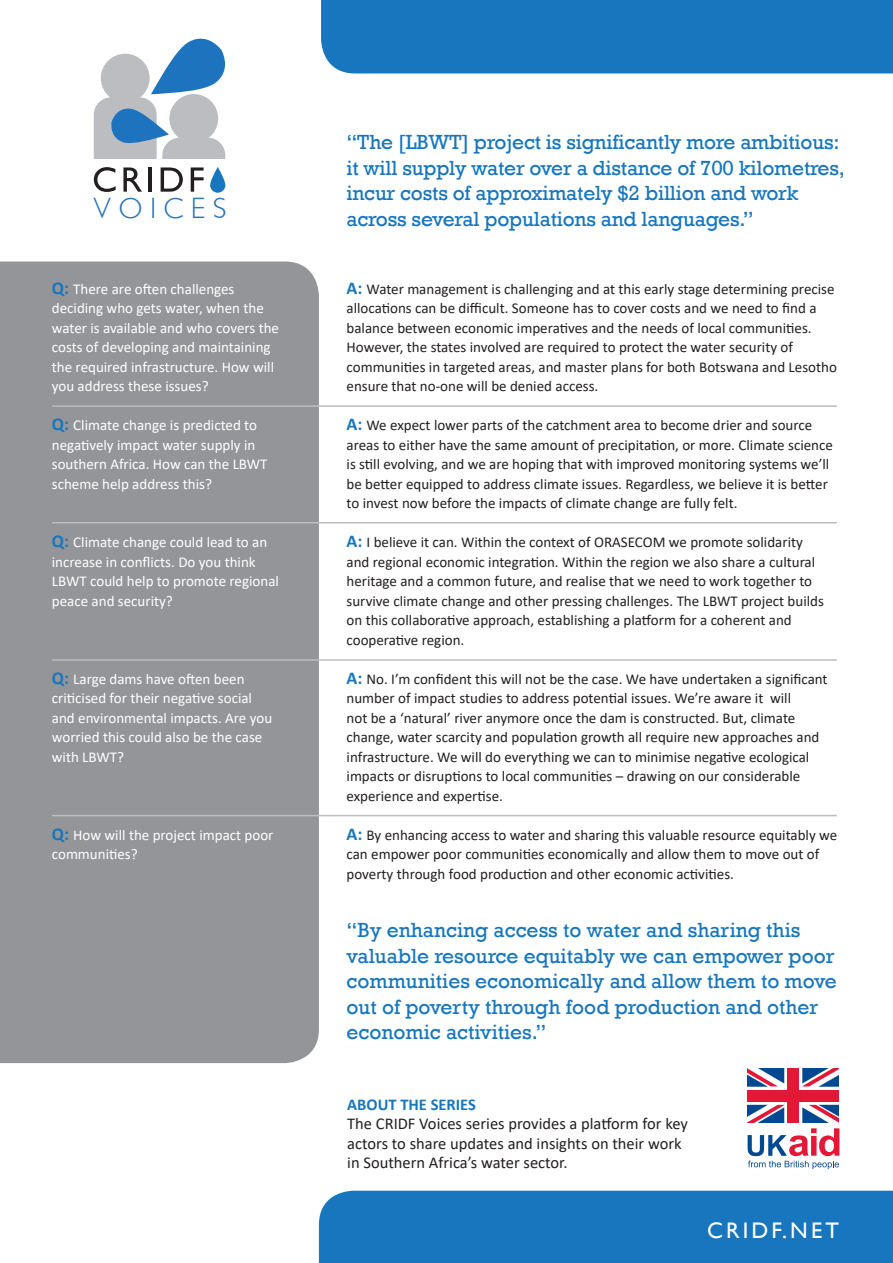
<style>
.page{position:relative;width:893px;height:1263px;background:#fff}
.page>*{position:absolute;margin:0;border:0;box-sizing:border-box;transform-origin:0 0}
.t1{font:300 29.4px "Gill Sans";letter-spacing:.25em;color:#2b75ba}
.t2{font:22.5px "Gill Sans";letter-spacing:.14em;color:#fff}
.t3{font:21px/25.5px "Rockwell";letter-spacing:-.01em;color:#1776bd}
.t4{font:16.5px/19.5px "Calibri";color:#231f20}
.t5{font:700 16.5px "Calibri";color:#1776bd}
.t6{font:15px/19.5px "Calibri";color:#231f20}
.t7{font:15px/19.5px "Calibri";color:#fff}
.s1{font-weight:700;font-size:18px;color:#1776bd}
</style>
<div class="page">
<div style="left:321px;top:0;width:572px;height:73px;background:#1776bd"></div>
<div style="left:319px;top:1191px;width:574px;height:72px;background:#1776bd"></div>
<div style="left:0;top:261px;width:319px;height:802px;background:#939598"></div>
<hr style="left:52px;top:405px;width:785px;height:2px;background:#bcbdc0">
<hr style="left:52px;top:522px;width:785px;height:1px;background:#bcbdc0">
<hr style="left:52px;top:659px;width:785px;height:2px;background:#bcbdc0">
<hr style="left:52px;top:815px;width:785px;height:1px;background:#bcbdc0">
<svg style="left:748px;top:1128px;width:91px;height:41px"></svg>
<div style="left:788px;top:1069px;width:11px;height:53px;background:#e31837"></div>
<div style="left:748px;top:1090px;width:91px;height:11px;background:#e31837"></div>
<svg style="left:748px;top:1069px;width:36px;height:18px"></svg>
<svg style="left:802px;top:1069px;width:37px;height:18px"></svg>
<svg style="left:802px;top:1105px;width:37px;height:17px"></svg>
<svg style="left:748px;top:1105px;width:37px;height:17px"></svg>
<svg style="left:94px;top:167px;width:22px;height:25px"></svg>
<svg style="left:123px;top:167px;width:19px;height:25px"></svg>
<hr style="left:148px;top:167px;width:4px;height:25px;background:#231f20">
<svg style="left:161px;top:167px;width:22px;height:25px"></svg>
<svg style="left:191px;top:167px;width:13px;height:25px"></svg>
<svg style="left:210px;top:167px;width:16px;height:26px"></svg>
<svg style="left:94px;top:38px;width:132px;height:120px"></svg>
<p class="t1" style="left:94px;top:185px;width:134px">VOICES</p>
<p class="t7" style="left:52px;top:279px;width:229px"><span class="s1">Q:</span> There are often challenges deciding who gets water, when the water is available and who covers the costs of developing and maintaining the required infrastructure. How will you address these issues?</p>
<p class="t7" style="left:52px;top:415px;width:217px"><span class="s1">Q:</span> Climate change is predicted to negatively impact water supply in southern Africa. How can the LBWT scheme help address this?</p>
<p class="t7" style="left:52px;top:532px;width:229px"><span class="s1">Q:</span> Climate change could lead to an increase in conflicts. Do you think<br>LBWT could help to promote regional peace and security?</p>
<p class="t7" style="left:52px;top:669px;width:222px"><span class="s1">Q:</span> Large dams have often been criticised for their negative social and environmental impacts. Are you worried this could also be the case with LBWT?</p>
<p class="t7" style="left:52px;top:825px;width:223px"><span class="s1">Q:</span> How will the project impact poor communities?</p>
<p class="t3" style="left:347px;top:130px;width:500px">“The [LBWT] project is significantly more ambitious: it will supply water over a distance of 700 kilometres, incur costs of approximately $2 billion and work across several populations and languages.”</p>
<p class="t6" style="left:347px;top:279px;width:492px"><span class="s1">A:</span> Water management is challenging and at this early stage determining precise allocations can be difficult. Someone has to cover costs and we need to find a balance between economic imperatives and the needs of local communities.<br>However, the states involved are required to protect the water security of communities in targeted areas, and master plans for both Botswana and Lesotho ensure that no-one will be denied access.</p>
<p class="t6" style="left:347px;top:415px;width:488px"><span class="s1">A:</span> We expect lower parts of the catchment area to become drier and source areas to either have the same amount of precipitation, or more. Climate science is still evolving, and we are hoping that with improved monitoring systems we’ll be better equipped to address climate issues. Regardless, we believe it is better to invest now before the impacts of climate change are fully felt.</p>
<p class="t6" style="left:347px;top:532px;width:479px"><span class="s1">A:</span> I believe it can. Within the context of ORASECOM we promote solidarity and regional economic integration. Within the region we also share a cultural heritage and a common future, and realise that we need to work together to survive climate change and other pressing challenges. The LBWT project builds on this collaborative approach, establishing a platform for a coherent and cooperative region.</p>
<p class="t6" style="left:347px;top:669px;width:483px"><span class="s1">A:</span> No. I’m confident this will not be the case. We have undertaken a significant number of impact studies to address potential issues. We’re aware it will<br>not be a ‘natural’ river anymore once the dam is constructed. But, climate change, water scarcity and population growth all require new approaches and infrastructure. We will do everything we can to minimise negative ecological impacts or disruptions to local communities – drawing on our considerable experience and expertise.</p>
<p class="t6" style="left:347px;top:825px;width:492px"><span class="s1">A:</span> By enhancing access to water and sharing this valuable resource equitably we can empower poor communities economically and allow them to move out of poverty through food production and other economic activities.</p>
<p class="t3" style="left:347px;top:918px;width:492px">“By enhancing access to water and sharing this valuable resource equitably we can empower poor communities economically and allow them to move out of poverty through food production and other economic activities.”</p>
<p class="t5" style="left:347px;top:1092px;width:130px">ABOUT THE SERIES</p>
<p class="t4" style="left:347px;top:1113px;width:342px">The CRIDF Voices series provides a platform for key actors to share updates and insights on their work</p>
<p class="t4" style="left:347px;top:1152px;width:222px">in Southern Africa’s water sector.</p>
<p class="t2" style="left:707px;top:1217px;width:133px">CRIDF.NET</p>
</div>
